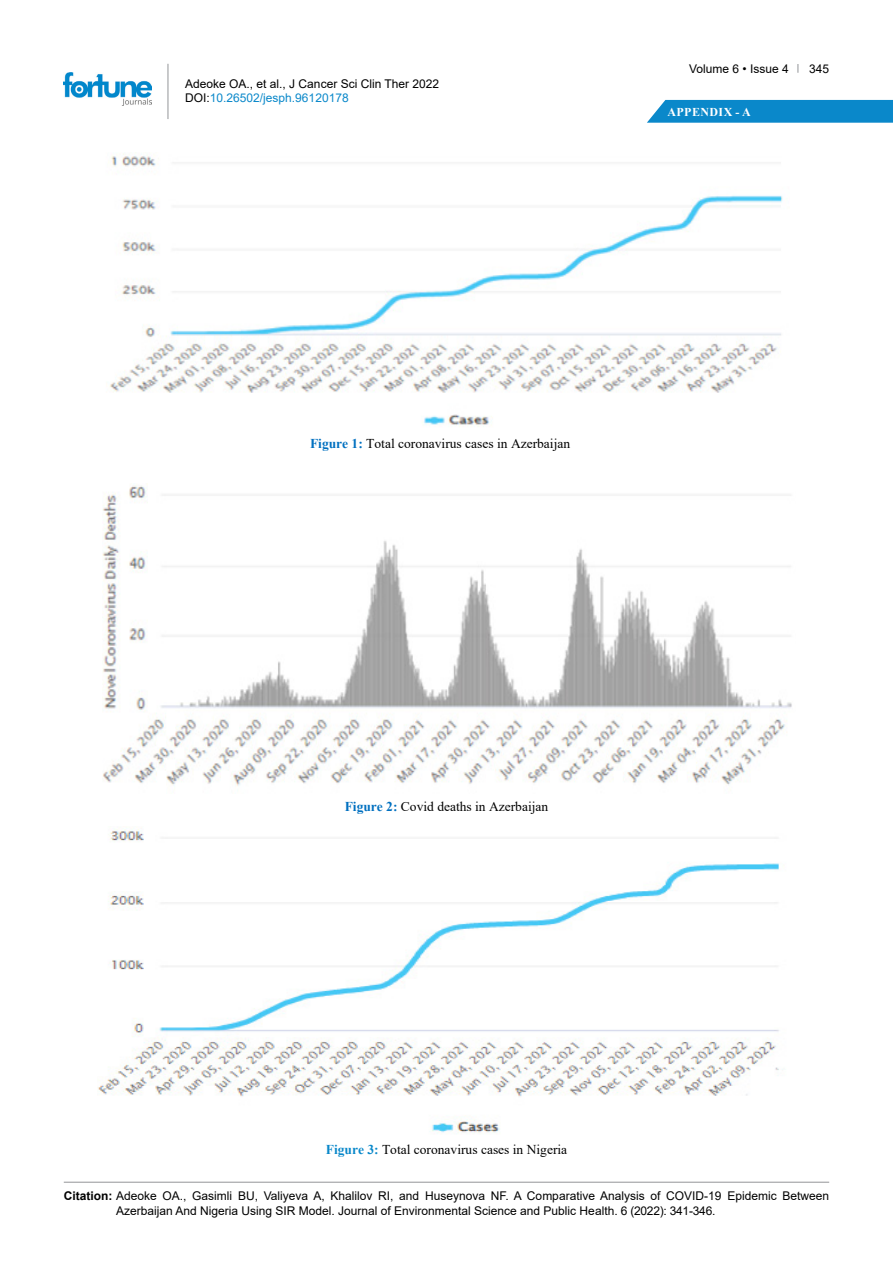
<style>
.page{position:relative;width:893px;height:1263px;background:#fff}
.page>*{position:absolute;margin:0;border:0;box-sizing:border-box;transform-origin:0 0}
.t1{font:13.5px "Times New Roman";color:#000}
.t2{font:12px/14.4px "Arial";color:#000}
.t3{font:700 12px "Times New Roman";letter-spacing:.035em;color:#fff}
.s1{color:#0a88ca}
.s2{font-weight:700;color:#0070c0}
.s3{font-weight:700;color:#0a88ca}
.s4{font-weight:700}
</style>
<div class="page">
<hr style="left:168px;top:64px;width:1px;height:55px;background:#939598">
<img style="left:64px;top:72px;width:88px;height:33px">
<hr style="left:64px;top:1182px;width:765px;height:1px;background:#939598">
<svg style="left:647px;top:100px;width:246px;height:23px;background:#168dcc"></svg>
<img style="left:109px;top:153px;width:674px;height:274px">
<img style="left:102px;top:486px;width:690px;height:300px">
<img style="left:98px;top:829px;width:688px;height:304px">
<p class="t2" style="left:185px;top:76px;width:255px">Adeoke OA., et al., J Cancer Sci Clin Ther 2022<br>DOI:<span class="s1">10.26502/jesph.96120178</span></p>
<p class="t2" style="left:689px;top:61px;width:101px">Volume 6 • Issue 4</p>
<p class="t2" style="left:809px;top:61px;width:22px">345</p>
<p class="t3" style="left:667px;top:103px;width:85px">APPENDIX - A</p>
<p class="t1" style="left:310px;top:434px;width:262px"><span class="s2">Figure 1:</span> Total coronavirus cases in Azerbaijan</p>
<p class="t1" style="left:345px;top:797px;width:205px"><span class="s2">Figure 2:</span> Covid deaths in Azerbaijan</p>
<p class="t1" style="left:326px;top:1140px;width:243px"><span class="s3">Figure 3:</span> Total coronavirus cases in Nigeria</p>
<p class="t2" style="left:116px;top:1188px;width:715px;line-height:15px;text-indent:-52px"><span class="s4">Citation:</span> Adeoke OA., Gasimli BU, Valiyeva A, Khalilov RI, and Huseynova NF. A Comparative Analysis of COVID-19 Epidemic Between<br>Azerbaijan And Nigeria Using SIR Model. Journal of Environmental Science and Public Health. 6 (2022): 341-346.</p>
</div>
